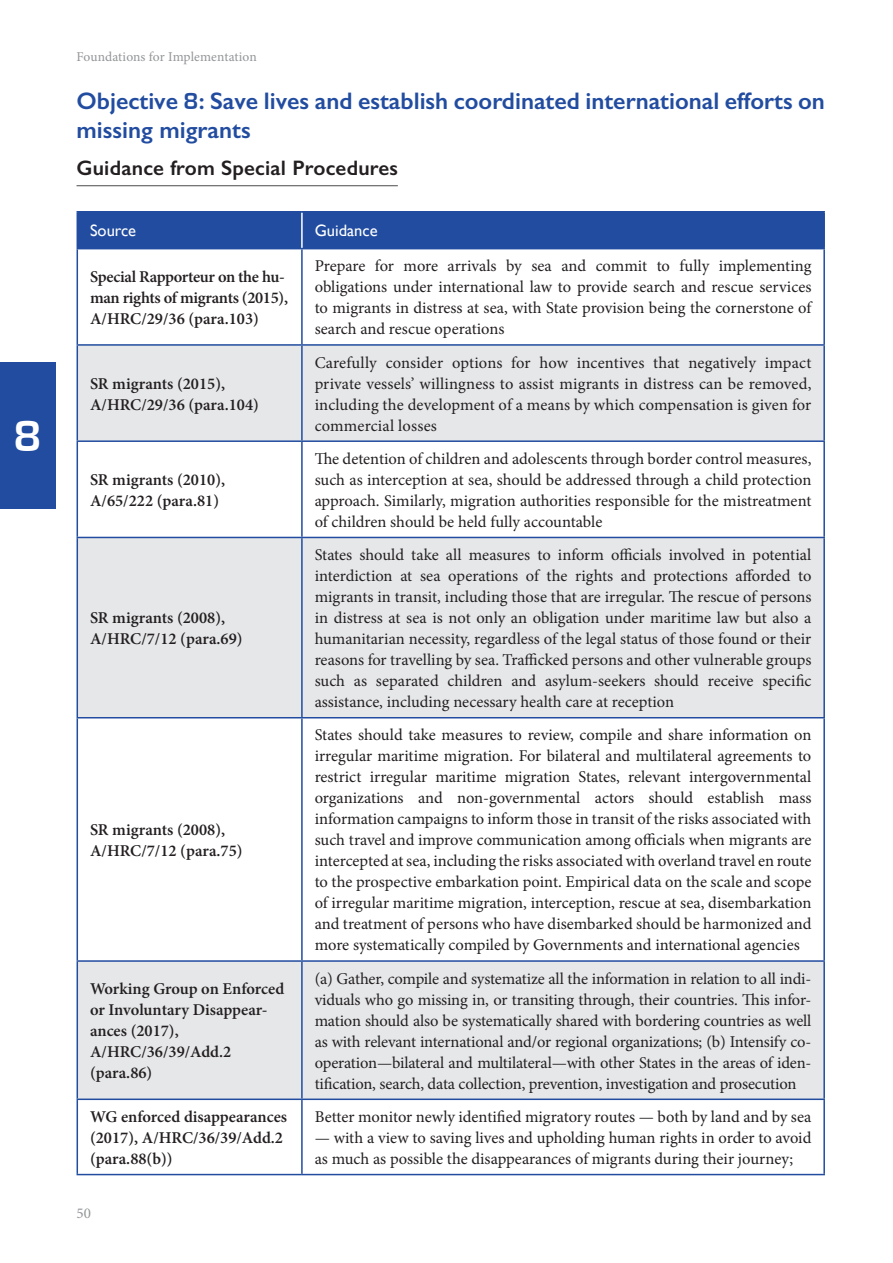
<style>
.page{position:relative;width:893px;height:1263px;background:#fff}
.page>*{position:absolute;margin:0;border:0;box-sizing:border-box;transform-origin:0 0}
.t1{font:700 45px "Eurostile";color:#fff}
.Heading_blue{font:600 24px/28.5px "Gill Sans";color:#214ca0}
.subsubheads{font:600 21px "Gill Sans";letter-spacing:.01em;color:#231f20}
.Column2{font:16.5px/21px "Minion Pro";color:#231f20;text-align:justify}
.Column_1{font:600 16.5px/21px "Minion Pro";color:#231f20}
.Column_1-2{font:600 16.5px/21px "Minion Pro";letter-spacing:-.02em;color:#231f20}
.Header_Cells{font:16.5px "Gill Sans";color:#fff}
.t2{font:15px "Minion Pro";color:#939598}
.t3{font:13.5px "Minion Pro";letter-spacing:.005em;color:#939598}
.s1{font-family:"Eurostile";font-weight:700}
</style>
<div class="page">
<div style="left:0;top:362px;width:55px;height:147px;background:#214ca0"></div>
<hr style="left:77px;top:185px;width:321px;height:1px;background:#4b4b4b">
<div style="left:78px;top:212px;width:745px;height:36px;background:#214ca0"></div>
<svg style="left:78px;top:346px;width:745px;height:752px;fill:#e6e7e9"></svg>
<hr style="left:301px;top:212px;width:2px;height:36px;background:#fff">
<hr style="left:77px;top:211px;width:225px;height:1px;background:#214ca0">
<hr style="left:77px;top:212px;width:1px;height:36px;background:#214ca0">
<hr style="left:302px;top:211px;width:523px;height:1px;background:#214ca0">
<hr style="left:823px;top:212px;width:2px;height:36px;background:#214ca0">
<hr style="left:77px;top:248px;width:225px;height:1px;background:#214ca0">
<hr style="left:77px;top:249px;width:1px;height:95px;background:#214ca0">
<hr style="left:302px;top:248px;width:523px;height:1px;background:#214ca0">
<hr style="left:301px;top:249px;width:2px;height:95px;background:#214ca0">
<hr style="left:823px;top:249px;width:2px;height:95px;background:#214ca0">
<hr style="left:77px;top:344px;width:225px;height:2px;background:#214ca0">
<hr style="left:77px;top:346px;width:1px;height:94px;background:#214ca0">
<hr style="left:302px;top:344px;width:523px;height:2px;background:#214ca0">
<hr style="left:301px;top:346px;width:2px;height:94px;background:#214ca0">
<hr style="left:823px;top:346px;width:2px;height:94px;background:#214ca0">
<hr style="left:77px;top:440px;width:225px;height:2px;background:#214ca0">
<hr style="left:77px;top:442px;width:1px;height:95px;background:#214ca0">
<hr style="left:302px;top:440px;width:523px;height:2px;background:#214ca0">
<hr style="left:301px;top:442px;width:2px;height:95px;background:#214ca0">
<hr style="left:823px;top:442px;width:2px;height:95px;background:#214ca0">
<hr style="left:77px;top:537px;width:225px;height:1px;background:#214ca0">
<hr style="left:77px;top:538px;width:1px;height:179px;background:#214ca0">
<hr style="left:302px;top:537px;width:523px;height:1px;background:#214ca0">
<hr style="left:301px;top:538px;width:2px;height:179px;background:#214ca0">
<hr style="left:823px;top:538px;width:2px;height:179px;background:#214ca0">
<hr style="left:77px;top:717px;width:225px;height:1px;background:#214ca0">
<hr style="left:77px;top:718px;width:1px;height:242px;background:#214ca0">
<hr style="left:302px;top:717px;width:523px;height:1px;background:#214ca0">
<hr style="left:301px;top:718px;width:2px;height:242px;background:#214ca0">
<hr style="left:823px;top:718px;width:2px;height:242px;background:#214ca0">
<hr style="left:77px;top:960px;width:225px;height:2px;background:#214ca0">
<hr style="left:77px;top:962px;width:1px;height:136px;background:#214ca0">
<hr style="left:302px;top:960px;width:523px;height:2px;background:#214ca0">
<hr style="left:301px;top:962px;width:2px;height:136px;background:#214ca0">
<hr style="left:823px;top:962px;width:2px;height:136px;background:#214ca0">
<hr style="left:77px;top:1098px;width:225px;height:2px;background:#214ca0">
<hr style="left:77px;top:1100px;width:1px;height:74px;background:#214ca0">
<hr style="left:302px;top:1098px;width:523px;height:2px;background:#214ca0">
<hr style="left:301px;top:1100px;width:2px;height:74px;background:#214ca0">
<hr style="left:823px;top:1100px;width:2px;height:74px;background:#214ca0">
<hr style="left:77px;top:1174px;width:225px;height:1px;background:#214ca0">
<hr style="left:302px;top:1174px;width:523px;height:1px;background:#214ca0">
<h1 class="t1" style="left:14px;top:411px;width:30px">8</h1>
<p class="t3" style="left:77px;top:47px;width:182px">Foundations for Implementation</p>
<p class="Heading_blue" style="left:77px;top:87px;width:750px">Objective <span class="s1">8</span>: Save lives and establish coordinated international efforts on missing migrants</p>
<p class="subsubheads" style="left:77px;top:155px;width:323px">Guidance from Special Procedures</p>
<p class="Header_Cells" style="left:90px;top:221px;width:48px">Source</p>
<p class="Header_Cells" style="left:315px;top:221px;width:64px">Guidance</p>
<p class="Column_1-2" style="left:90px;top:266px;width:199px">Special Rapporteur on the hu&shy;man rights of migrants (2015),<br>A/HRC/29/36 (para.103)</p>
<p class="Column2" style="left:315px;top:256px;width:498px">Prepare for more arrivals by sea and commit to fully implementing obligations under international law to provide search and rescue services to migrants in distress at sea, with State provision being the cornerstone of search and rescue operations</p>
<p class="Column_1" style="left:90px;top:373px;width:137px">SR migrants (2015),</p>
<p class="Column_1" style="left:90px;top:394px;width:170px">A/HRC/29/36 (para.104)</p>
<p class="Column2" style="left:315px;top:352px;width:498px">Carefully consider options for how incentives that negatively impact private vessels’ willingness to assist migrants in distress can be removed, including the development of a means by which compensation is given for commercial losses</p>
<p class="Column_1" style="left:90px;top:469px;width:137px">SR migrants (2010),<br>A/65/222 (para.81)</p>
<p class="Column_1" style="left:90px;top:607px;width:137px">SR migrants (2008),</p>
<p class="Column_1" style="left:90px;top:628px;width:154px">A/HRC/7/12 (para.69)</p>
<p class="Column_1" style="left:90px;top:819px;width:137px">SR migrants (2008),</p>
<p class="Column_1" style="left:90px;top:840px;width:154px">A/HRC/7/12 (para.75)</p>
<p class="Column2" style="left:315px;top:448px;width:498px">The detention of children and adolescents through border control measures, such as interception at sea, should be addressed through a child protection approach. Similarly, migration authorities responsible for the mistreatment of children should be held fully accountable</p>
<p class="Column2" style="left:315px;top:544px;width:498px">States should take all measures to inform officials involved in potential interdiction at sea operations of the rights and protections afforded to migrants in transit, including those that are irregular. The rescue of persons in distress at sea is not only an obligation under maritime law but also a humanitarian necessity, regardless of the legal status of those found or their reasons for travelling by sea. Trafficked persons and other vulnerable groups such as separated children and asylum-seekers should receive specific assistance, including necessary health care at reception</p>
<p class="Column2" style="left:315px;top:725px;width:498px">States should take measures to review, compile and share information on irregular maritime migration. For bilateral and multilateral agreements to restrict irregular maritime migration States, relevant intergovernmental organizations and non-governmental actors should establish mass information campaigns to inform those in transit of the risks associated with such travel and improve communication among officials when migrants are intercepted at sea, including the risks associated with overland travel en route to the prospective embarkation point. Empirical data on the scale and scope of irregular maritime migration, interception, rescue at sea, disembarkation and treatment of persons who have disembarked should be harmonized and more systematically compiled by Governments and international agencies</p>
<p class="Column_1" style="left:90px;top:978px;width:196px">Working Group on Enforced or Involuntary Disappear&shy;ances (2017),<br>A/HRC/36/39/Add.2 (para.86)</p>
<p class="Column2" style="left:315px;top:968px;width:498px">(a) Gather, compile and systematize all the information in relation to all indi&shy;viduals who go missing in, or transiting through, their countries. This infor&shy;mation should also be systematically shared with bordering countries as well as with relevant international and/or regional organizations; (b) Intensify co&shy;operation—bilateral and multilateral—with other States in the areas of iden&shy;tification, search, data collection, prevention, investigation and prosecution</p>
<p class="Column_1" style="left:90px;top:1106px;width:199px">WG enforced disappearances (2017), A/HRC/36/39/Add.2 (para.88(b))</p>
<p class="Column2" style="left:315px;top:1106px;width:498px">Better monitor newly identified migratory routes — both by land and by sea</p>
<p class="Column2" style="left:315px;top:1127px;width:498px">— with a view to saving lives and upholding human rights in order to avoid as much as possible the disappearances of migrants during their journey;</p>
<p class="t2" style="left:77px;top:1203px;width:16px">50</p>
</div>
